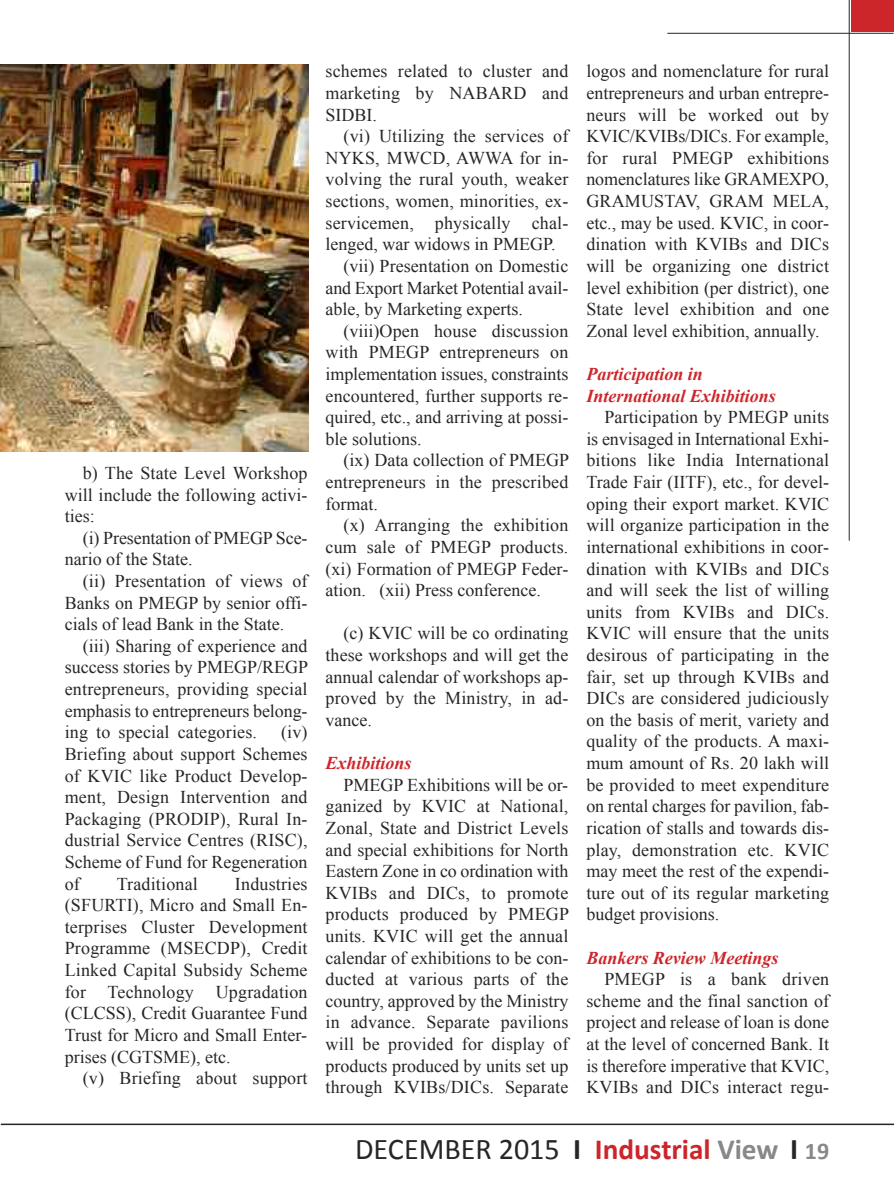
<style>
.page{position:relative;width:894px;height:1201px;background:#fff}
.page>*{position:absolute;margin:0;border:0;box-sizing:border-box;transform-origin:0 0}
.t1{font:30.15px "Calibri";color:#272627}
.t2{font:18px/21.6px "Times New Roman";color:#272627;text-align:justify}
.t3{font:italic 700 18px/21.9px "Times New Roman";color:#cc262b}
.s1{font-weight:700}
.s2{font-weight:700;font-size:29.25px;color:#cc262b}
.s3{font-weight:700;font-size:29.25px;color:#888}
.s4{font-weight:700;font-size:24px;color:#888}
</style>
<div class="page">
<hr style="left:1px;top:1123px;width:893px;height:1px;background:#272627">
<hr style="left:849px;top:0;width:1px;height:540px;background:#272627">
<div style="left:851px;top:0;width:43px;height:32px;background:#cc262b"></div>
<hr style="left:667px;top:33px;width:227px;height:1px;background:#272627">
<img style="left:0;top:65px;width:308px;height:386px">
<p class="t2" style="left:65px;top:462px;width:244px;text-indent:18px">b) The State Level Workshop will include the following activi&shy;ties:</p>
<p class="t2" style="left:65px;top:526px;width:244px;text-indent:18px">(i) Presentation of PMEGP Sce&shy;nario of the State.</p>
<p class="t2" style="left:65px;top:570px;width:244px;text-indent:18px">(ii) Presentation of views of Banks on PMEGP by senior offi&shy;cials of lead Bank in the State.</p>
<p class="t2" style="left:65px;top:634px;width:245px;text-indent:18px">(iii) Sharing of experience and success stories by PMEGP/REGP entrepreneurs, providing special emphasis to entrepreneurs belong&shy;ing to special categories.</p>
<p class="t2" style="left:65px;top:721px;width:244px;text-indent:216px">(iv)<br>Briefing about support Schemes of KVIC like Product Develop&shy;ment, Design Intervention and Packaging (PRODIP), Rural In&shy;dustrial Service Centres (RISC), Scheme of Fund for Regeneration of</p>
<p class="t2" style="left:65px;top:872px;width:244px;text-indent:170px">Industries (SFURTI), Micro and Small En&shy;terprises Cluster Development Programme (MSECDP), Credit Linked Capital Subsidy Scheme for Technology Upgradation (CLCSS), Credit Guarantee Fund Trust for Micro and Small Enter&shy;prises (CGTSME), etc.</p>
<p class="t2" style="left:83px;top:1066px;width:226px">(v) Briefing about support</p>
<p class="t2" style="left:117px;top:872px;width:83px">Traditional</p>
<p class="t2" style="left:326px;top:60px;width:244px">schemes related to cluster and marketing by NABARD and SIDBI.</p>
<p class="t2" style="left:344px;top:125px;width:226px">(vi) Utilizing the services of</p>
<p class="t2" style="left:326px;top:147px;width:244px">NYKS, MWCD, AWWA for in-</p>
<p class="t2" style="left:326px;top:168px;width:244px">volving the rural youth, weaker</p>
<p class="t2" style="left:326px;top:190px;width:244px">sections, women, minorities, ex-</p>
<p class="t2" style="left:326px;top:212px;width:244px">servicemen, physically chal-</p>
<p class="t2" style="left:326px;top:233px;width:231px">lenged, war widows in PMEGP.</p>
<p class="t2" style="left:344px;top:255px;width:226px">(vii) Presentation on Domestic</p>
<p class="t2" style="left:326px;top:276px;width:244px">and Export Market Potential avail-</p>
<p class="t2" style="left:326px;top:298px;width:199px">able, by Marketing experts.</p>
<p class="t2" style="left:344px;top:320px;width:226px">(viii)Open house discussion</p>
<p class="t2" style="left:326px;top:341px;width:244px">with PMEGP entrepreneurs on</p>
<p class="t2" style="left:326px;top:363px;width:244px">implementation issues, constraints</p>
<p class="t2" style="left:326px;top:384px;width:244px">encountered, further supports re-</p>
<p class="t2" style="left:326px;top:406px;width:244px">quired, etc., and arriving at possi-</p>
<p class="t2" style="left:326px;top:428px;width:98px">ble solutions.</p>
<p class="t2" style="left:344px;top:449px;width:227px">(ix) Data collection of PMEGP</p>
<p class="t2" style="left:326px;top:471px;width:244px">entrepreneurs in the prescribed</p>
<p class="t2" style="left:326px;top:492px;width:54px">format.</p>
<p class="t2" style="left:344px;top:514px;width:226px">(x) Arranging the exhibition</p>
<p class="t2" style="left:326px;top:536px;width:244px">cum sale of PMEGP products.</p>
<p class="t2" style="left:326px;top:557px;width:244px">(xi) Formation of PMEGP Feder-</p>
<p class="t2" style="left:326px;top:579px;width:217px">ation. (xii) Press conference.</p>
<p class="t2" style="left:326px;top:622px;width:244px;text-indent:18px">(c) KVIC will be co ordinating these workshops and will get the annual calendar of workshops ap&shy;proved by the Ministry, in ad&shy;vance.</p>
<p class="t3" style="left:326px;top:751px;width:88px">Exhibitions</p>
<p class="t2" style="left:326px;top:773px;width:245px;text-indent:18px">PMEGP Exhibitions will be or&shy;ganized by KVIC at National, Zonal, State and District Levels and special exhibitions for North Eastern Zone in co ordination with KVIBs and DICs, to promote products produced by PMEGP units. KVIC will get the annual calendar of exhibitions to be con&shy;ducted at various parts of the country, approved by the Ministry in advance. Separate pavilions will be provided for display of products produced by units set up through KVIBs/DICs. Separate</p>
<p class="t2" style="left:586px;top:60px;width:244px">logos and nomenclature for rural entrepreneurs and urban entrepre&shy;neurs will be worked out by KVIC/KVIBs/DICs. For example, for rural PMEGP exhibitions nomenclatures like GRAMEXPO, GRAMUSTAV, GRAM MELA, etc., may be used. KVIC, in coor&shy;dination with KVIBs and DICs will be organizing one district level exhibition (per district), one State level exhibition and one Zonal level exhibition, annually.</p>
<p class="t3" style="left:586px;top:362px;width:191px">Participation in<br>International Exhibitions</p>
<p class="t2" style="left:586px;top:406px;width:244px;text-indent:18px">Participation by PMEGP units is envisaged in International Exhi&shy;bitions like India International Trade Fair (IITF), etc., for devel&shy;oping their export market. KVIC will organize participation in the international exhibitions in coor&shy;dination with KVIBs and DICs and will seek the list of willing units from KVIBs and DICs.<br>KVIC will ensure that the units desirous of participating in the fair, set up through KVIBs and DICs are considered judiciously on the basis of merit, variety and quality of the products. A maxi&shy;mum amount of Rs. 20 lakh will be provided to meet expenditure on rental charges for pavilion, fab&shy;rication of stalls and towards dis&shy;play, demonstration etc. KVIC may meet the rest of the expendi&shy;ture out of its regular marketing budget provisions.</p>
<p class="t3" style="left:586px;top:946px;width:193px">Bankers Review Meetings</p>
<p class="t2" style="left:586px;top:968px;width:244px;text-indent:18px">PMEGP is a bank driven scheme and the final sanction of project and release of loan is done at the level of concerned Bank. It is therefore imperative that KVIC, KVIBs and DICs interact regu-</p>
<h1 class="t1" style="left:355px;top:1135px;width:476px">DECEMBER 2015 <span class="s1">I</span> <span class="s2">Industrial</span> <span class="s3">View</span> <span class="s1">I</span> <span class="s4">19</span></h1>
</div>
